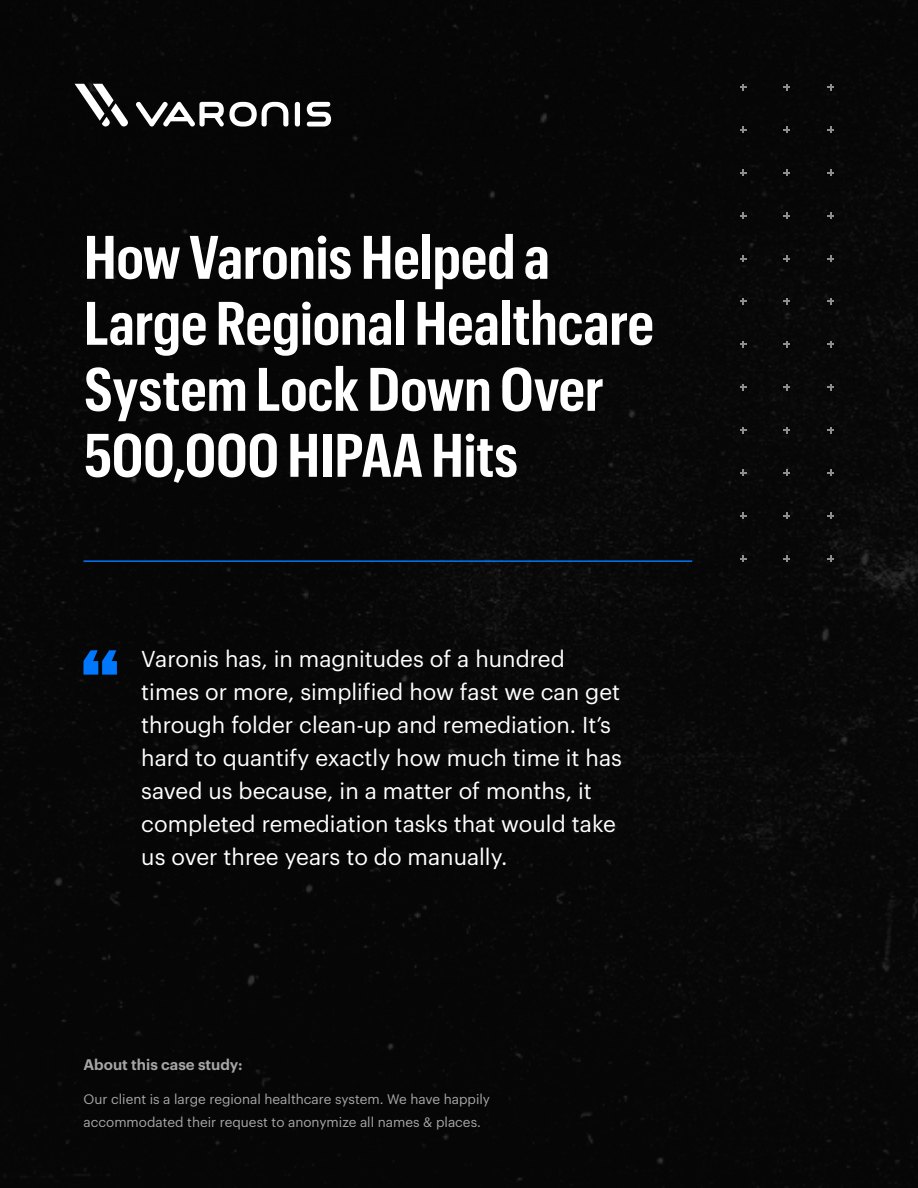
<style>
.page{position:relative;width:918px;height:1188px;background:#000}
.page>*{position:absolute;margin:0;border:0;box-sizing:border-box;transform-origin:0 0}
.H1__Document_Title{font:600 60px/66px "Graphik Cond";color:#fff}
.Title_Quote{font:22.5px/33px "Graphik LC";color:#fff}
.t1{font:600 15px "Graphik LC";color:#fff}
.t2{font:13.5px/22.5px "Graphik LC";color:#fff}
</style>
<div class="page">
<div style="left:295px;top:102px;width:5px;height:25px;background:#fff;border-radius:3px"></div>
<svg style="left:307px;top:102px;width:24px;height:25px"></svg>
<svg style="left:136px;top:101px;width:152px;height:26px"></svg>
<svg style="left:75px;top:84px;width:53px;height:43px"></svg>
<svg style="left:740px;top:84px;width:6px;height:6px"></svg>
<svg style="left:784px;top:84px;width:6px;height:6px"></svg>
<svg style="left:827px;top:84px;width:7px;height:6px"></svg>
<svg style="left:740px;top:127px;width:6px;height:6px"></svg>
<svg style="left:784px;top:127px;width:6px;height:6px"></svg>
<svg style="left:827px;top:127px;width:7px;height:6px"></svg>
<svg style="left:740px;top:169px;width:6px;height:7px"></svg>
<svg style="left:784px;top:169px;width:6px;height:7px"></svg>
<svg style="left:827px;top:169px;width:7px;height:7px"></svg>
<svg style="left:740px;top:212px;width:6px;height:7px"></svg>
<svg style="left:784px;top:212px;width:6px;height:7px"></svg>
<svg style="left:827px;top:212px;width:7px;height:7px"></svg>
<svg style="left:740px;top:255px;width:6px;height:7px"></svg>
<svg style="left:784px;top:255px;width:6px;height:7px"></svg>
<svg style="left:827px;top:255px;width:7px;height:7px"></svg>
<svg style="left:740px;top:298px;width:6px;height:7px"></svg>
<svg style="left:784px;top:298px;width:6px;height:7px"></svg>
<svg style="left:827px;top:298px;width:7px;height:7px"></svg>
<svg style="left:740px;top:341px;width:6px;height:7px"></svg>
<svg style="left:784px;top:341px;width:6px;height:7px"></svg>
<svg style="left:827px;top:341px;width:7px;height:7px"></svg>
<svg style="left:740px;top:384px;width:6px;height:6px"></svg>
<svg style="left:784px;top:384px;width:6px;height:6px"></svg>
<svg style="left:827px;top:384px;width:7px;height:6px"></svg>
<svg style="left:740px;top:427px;width:6px;height:6px"></svg>
<svg style="left:784px;top:427px;width:6px;height:6px"></svg>
<svg style="left:827px;top:427px;width:7px;height:6px"></svg>
<svg style="left:740px;top:470px;width:6px;height:6px"></svg>
<svg style="left:784px;top:470px;width:6px;height:6px"></svg>
<svg style="left:827px;top:470px;width:7px;height:6px"></svg>
<svg style="left:740px;top:512px;width:6px;height:7px"></svg>
<svg style="left:784px;top:512px;width:6px;height:7px"></svg>
<svg style="left:827px;top:512px;width:7px;height:7px"></svg>
<svg style="left:740px;top:555px;width:6px;height:7px"></svg>
<svg style="left:784px;top:555px;width:6px;height:7px"></svg>
<svg style="left:827px;top:555px;width:7px;height:7px"></svg>
<hr style="left:84px;top:560px;width:608px;height:2px;background:#0075ff">
<svg style="left:84px;top:650px;width:33px;height:25px"></svg>
<p class="H1__Document_Title" style="left:84px;top:220px;width:572px">How Varonis Helped a<br>Large Regional Healthcare<br>System Lock Down Over<br>500,000 HIPAA Hits</p>
<p class="Title_Quote" style="left:141px;top:640px;width:482px">Varonis has, in magnitudes of a hundred times or more, simplified how fast we can get through folder clean-up and remediation. It’s hard to quantify exactly how much time it has saved us because, in a matter of months, it completed remediation tasks that would take us over three years to do manually.</p>
<p class="t1" style="left:84px;top:1053px;width:161px">About this case study:</p>
<p class="t2" style="left:84px;top:1087px;width:408px">Our client is a large regional healthcare system. We have happily accommodated their request to anonymize all names &amp; places.</p>
</div>
